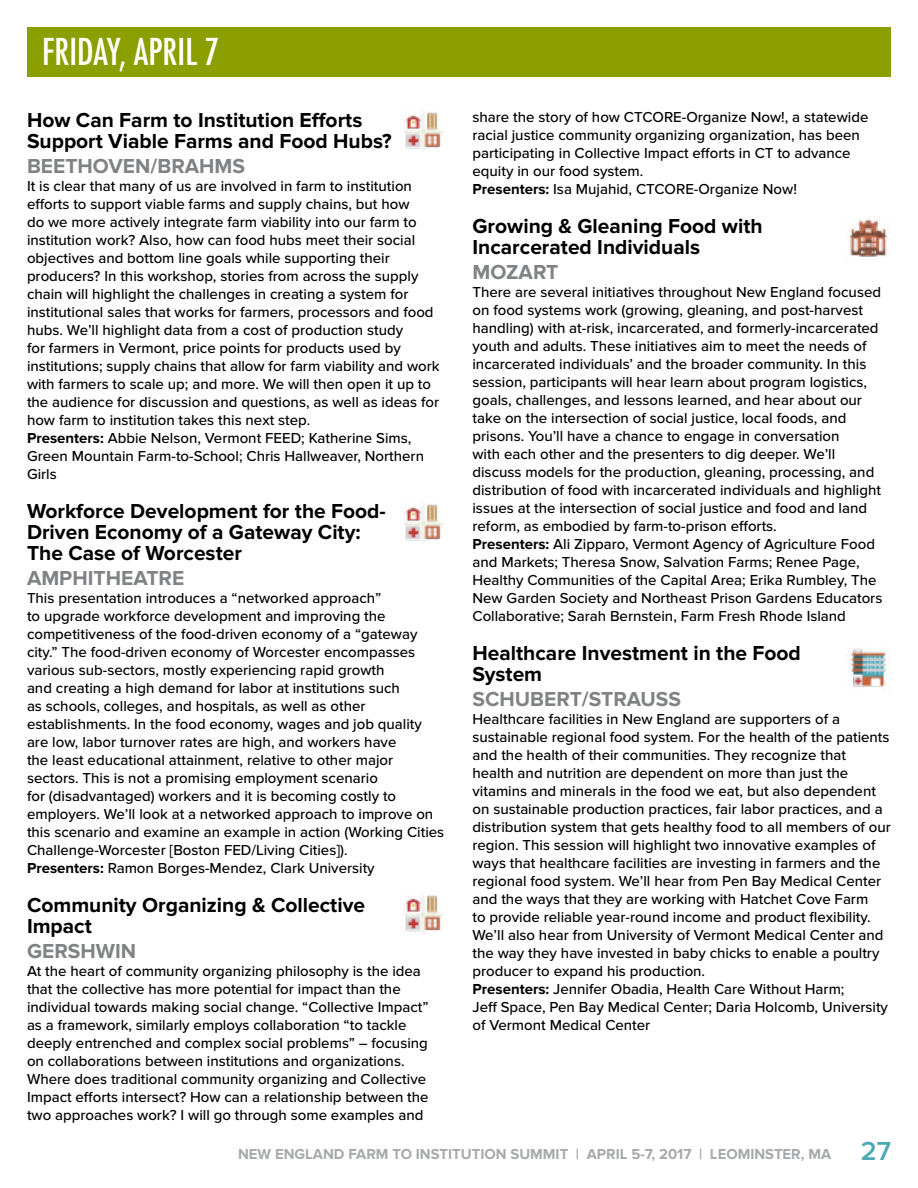
<style>
.page{position:relative;width:918px;height:1188px;background:#fff}
.page>*{position:absolute;margin:0;border:0;box-sizing:border-box;transform-origin:0 0}
.t1{font:500 condensed 36px "Futura";color:#fff}
.t2{font:700 21px/21px "Proxima Nova";color:#000}
.t3{font:700 21px "Proxima Nova";color:#808285}
.t4{font:500 15px/18px "Proxima Nova";color:#000}
.t5{font:700 15px "Proxima Nova";color:#a7a9ac}
.s1{font-weight:700}
.s2{font-weight:600;font-size:27px;color:#4ca8b5}
</style>
<div class="page">
<div style="left:27px;top:27px;width:864px;height:50px;background:#8ba000"></div>
<img style="left:404px;top:112px;width:40px;height:39px">
<img style="left:404px;top:504px;width:40px;height:39px">
<img style="left:404px;top:895px;width:40px;height:39px">
<img style="left:846px;top:648px;width:45px;height:39px">
<img style="left:846px;top:218px;width:42px;height:41px">
<h1 class="t1" style="left:42px;top:29px;width:179px">FRIDAY, APRIL 7</h1>
<h2 class="t2" style="left:27px;top:110px;width:366px">How Can Farm to Institution Efforts<br>Support Viable Farms and Food Hubs?</h2>
<h2 class="t3" style="left:27px;top:154px;width:220px">BEETHOVEN/BRAHMS</h2>
<p class="t4" style="left:27px;top:178px;width:414px">It is clear that many of us are involved in farm to institution efforts to support viable farms and supply chains, but how<br>do we more actively integrate farm viability into our farm to institution work? Also, how can food hubs meet their social objectives and bottom line goals while supporting their producers? In this workshop, stories from across the supply chain will highlight the challenges in creating a system for institutional sales that works for farmers, processors and food hubs. We’ll highlight data from a cost of production study<br>for farmers in Vermont, price points for products used by institutions; supply chains that allow for farm viability and work with farmers to scale up; and more. We will then open it up to the audience for discussion and questions, as well as ideas for how farm to institution takes this next step.<br><span class="s1">Presenters:</span> Abbie Nelson, Vermont FEED; Katherine Sims, Green Mountain Farm-to-School; Chris Hallweaver, Northern Girls</p>
<h2 class="t2" style="left:27px;top:501px;width:360px">Workforce Development for the Food-<br>Driven Economy of a Gateway City:<br>The Case of Worcester</h2>
<h2 class="t3" style="left:27px;top:566px;width:159px">AMPHITHEATRE</h2>
<p class="t4" style="left:27px;top:590px;width:419px">This presentation introduces a “networked approach”<br>to upgrade workforce development and improving the competitiveness of the food-driven economy of a “gateway city.” The food-driven economy of Worcester encompasses various sub-sectors, mostly experiencing rapid growth<br>and creating a high demand for labor at institutions such<br>as schools, colleges, and hospitals, as well as other establishments. In the food economy, wages and job quality are low, labor turnover rates are high, and workers have<br>the least educational attainment, relative to other major sectors. This is not a promising employment scenario<br>for (disadvantaged) workers and it is becoming costly to employers. We’ll look at a networked approach to improve on this scenario and examine an example in action (Working Cities Challenge-Worcester [Boston FED/Living Cities]).<br><span class="s1">Presenters:</span> Ramon Borges-Mendez, Clark University</p>
<h2 class="t2" style="left:27px;top:895px;width:340px">Community Organizing &amp; Collective<br>Impact</h2>
<h2 class="t3" style="left:27px;top:939px;width:111px">GERSHWIN</h2>
<p class="t4" style="left:27px;top:963px;width:403px">At the heart of community organizing philosophy is the idea that the collective has more potential for impact than the individual towards making social change. “Collective Impact” as a framework, similarly employs collaboration “to tackle deeply entrenched and complex social problems” – focusing on collaborations between institutions and organizations.<br>Where does traditional community organizing and Collective Impact efforts intersect? How can a relationship between the two approaches work? I will go through some examples and</p>
<p class="t4" style="left:472px;top:109px;width:397px">share the story of how CTCORE-Organize Now!, a statewide racial justice community organizing organization, has been participating in Collective Impact efforts in CT to advance equity in our food system.<br><span class="s1">Presenters:</span> Isa Mujahid, CTCORE-Organize Now!</p>
<h2 class="t2" style="left:472px;top:216px;width:292px">Growing &amp; Gleaning Food with<br>Incarcerated Individuals</h2>
<h2 class="t3" style="left:472px;top:260px;width:88px">MOZART</h2>
<p class="t4" style="left:472px;top:284px;width:411px">There are several initiatives throughout New England focused on food systems work (growing, gleaning, and post-harvest handling) with at-risk, incarcerated, and formerly-incarcerated youth and adults. These initiatives aim to meet the needs of incarcerated individuals’ and the broader community. In this session, participants will hear learn about program logistics, goals, challenges, and lessons learned, and hear about our take on the intersection of social justice, local foods, and prisons. You’ll have a chance to engage in conversation<br>with each other and the presenters to dig deeper. We’ll discuss models for the production, gleaning, processing, and distribution of food with incarcerated individuals and highlight issues at the intersection of social justice and food and land reform, as embodied by farm-to-prison efforts.<br><span class="s1">Presenters:</span> Ali Zipparo, Vermont Agency of Agriculture Food and Markets; Theresa Snow, Salvation Farms; Renee Page, Healthy Communities of the Capital Area; Erika Rumbley, The New Garden Society and Northeast Prison Gardens Educators Collaborative; Sarah Bernstein, Farm Fresh Rhode Island</p>
<h2 class="t2" style="left:472px;top:643px;width:330px">Healthcare Investment in the Food<br>System</h2>
<h2 class="t3" style="left:472px;top:687px;width:210px">SCHUBERT/STRAUSS</h2>
<p class="t4" style="left:472px;top:711px;width:420px">Healthcare facilities in New England are supporters of a sustainable regional food system. For the health of the patients and the health of their communities. They recognize that health and nutrition are dependent on more than just the vitamins and minerals in the food we eat, but also dependent on sustainable production practices, fair labor practices, and a distribution system that gets healthy food to all members of our region. This session will highlight two innovative examples of ways that healthcare facilities are investing in farmers and the regional food system. We’ll hear from Pen Bay Medical Center and the ways that they are working with Hatchet Cove Farm<br>to provide reliable year-round income and product flexibility.<br>We’ll also hear from University of Vermont Medical Center and the way they have invested in baby chicks to enable a poultry producer to expand his production.<br><span class="s1">Presenters:</span> Jennifer Obadia, Health Care Without Harm;<br>Jeff Space, Pen Bay Medical Center; Daria Holcomb, University of Vermont Medical Center</p>
<p class="t5" style="left:238px;top:1146px;width:654px">NEW ENGLAND FARM TO INSTITUTION SUMMIT | APRIL 5-7, 2017 | LEOMINSTER, MA <span class="s2">27</span></p>
</div>
